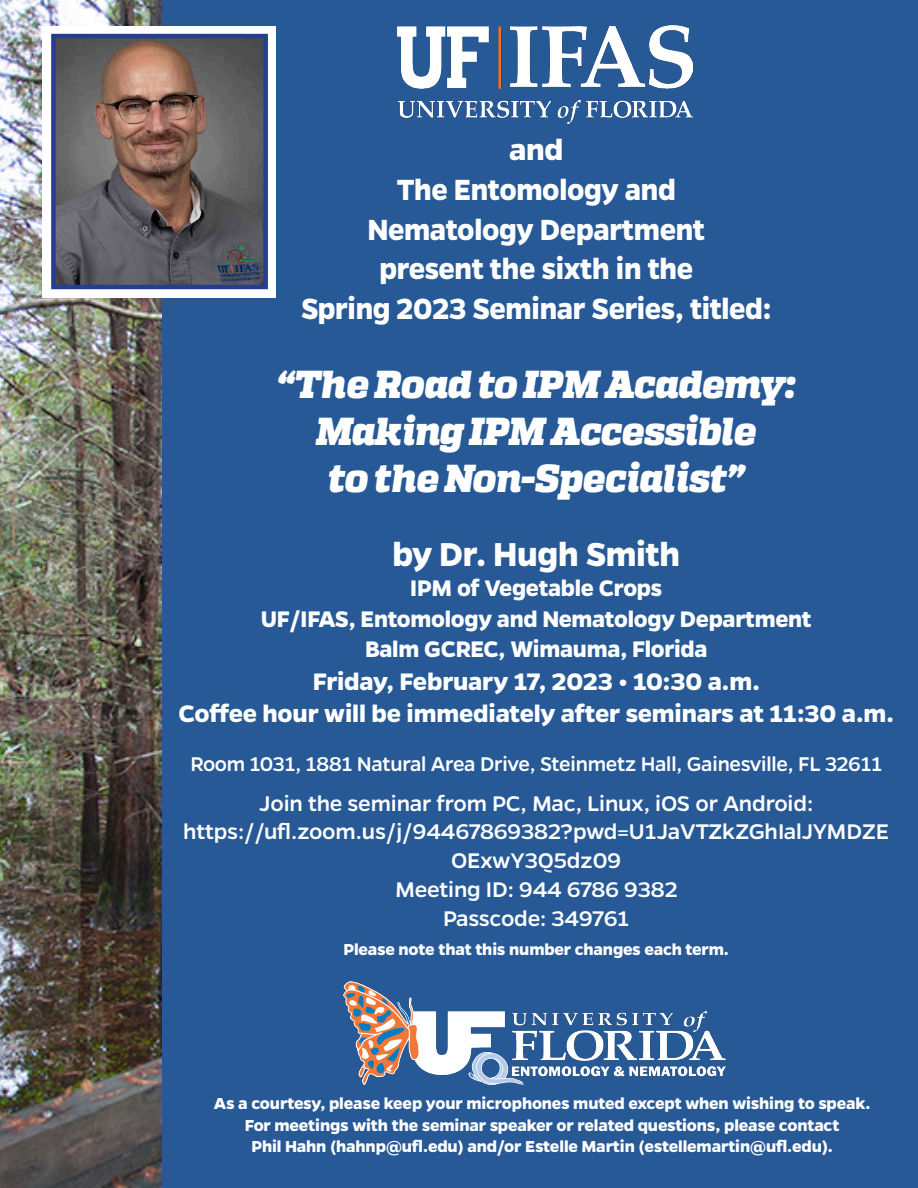
<style>
.page{position:relative;width:918px;height:1188px;background:#fff}
.page>*{position:absolute;margin:0;border:0;box-sizing:border-box;transform-origin:0 0}
.t1{font:italic 900 39px/46.8px "Quadon";letter-spacing:-.015em;color:#fff;text-align:center}
.t2{font:700 37.5px "Gentona";letter-spacing:-.01em;color:#fff}
.t3{font:700 33px/39.6px "Gentona";letter-spacing:-.015em;color:#fff;text-align:center;scale:.94 1}
.t4{font:700 33px "Gentona";letter-spacing:-.015em;color:#fff}
.t5{font:700 27px/32.4px "Gentona";letter-spacing:-.01em;color:#fff;text-align:center}
.t6{font:700 25.5px/30.6px "Gentona";letter-spacing:-.015em;color:#fff;text-align:center}
.t7{font:500 24px/28.8px "Gentona";letter-spacing:-.01em;color:#fff;text-align:center}
.t8{font:500 22.5px "Gentona";letter-spacing:-.01em;color:#fff}
.t9{font:700 18px "Gentona";letter-spacing:-.01em;color:#fff}
</style>
<div class="page">
<div style="left:158px;top:0;width:760px;height:1188px;background:#265996"></div>
<img style="left:0;top:0;width:162px;height:1188px">
<img style="left:398px;top:26px;width:295px;height:98px">
<img style="left:343px;top:981px;width:383px;height:104px">
<div style="left:42px;top:26px;width:234px;height:271px;background:#fff"></div>
<img style="left:56px;top:39px;width:207px;height:245px">
<div style="left:51px;top:34px;width:217px;height:255px;border:4px solid #253f8e"></div>
<p class="t4" style="left:509px;top:131px;width:56px">and</p>
<p class="t3" style="left:367px;top:169px;width:361px">The Entomology and<br>Nematology Department</p>
<p class="t3" style="left:301px;top:249px;width:502px">present the sixth in the<br>Spring 2023 Seminar Series, titled:</p>
<p class="t1" style="left:277px;top:362px;width:520px">“The Road to IPM Academy:<br>Making IPM Accessible<br>to the Non-Specialist”</p>
<p class="t2" style="left:392px;top:532px;width:289px">by Dr. Hugh Smith</p>
<p class="t6" style="left:261px;top:572px;width:552px">IPM of Vegetable Crops<br>UF/IFAS, Entomology and Nematology Department<br>Balm GCREC, Wimauma, Florida</p>
<p class="t5" style="left:179px;top:665px;width:717px">Friday, February 17, 2023 • 10:30 a.m.<br>Coffee hour will be immediately after seminars at 11:30 a.m.</p>
<p class="t8" style="left:190px;top:751px;width:693px">Room 1031, 1881 Natural Area Drive, Steinmetz Hall, Gainesville, FL 32611</p>
<p class="t7" style="left:183px;top:788px;width:708px">Join the seminar from PC, Mac, Linux, iOS or Android: https://ufl.zoom.us/j/94467869382?pwd=U1JaVTZkZGhIalJYMDZE<br>OExwY3Q5dz09</p>
<p class="t7" style="left:395px;top:875px;width:284px">Meeting ID: 944 6786 9382</p>
<p class="t7" style="left:443px;top:904px;width:188px">Passcode: 349761</p>
<p class="t9" style="left:344px;top:938px;width:387px">Please note that this number changes each term.</p>
<p class="t9" style="left:214px;top:1093px;width:658px">As a courtesy, please keep your microphones muted except when wishing to speak.</p>
<p class="t9" style="left:245px;top:1115px;width:596px">For meetings with the seminar speaker or related questions, please contact</p>
<p class="t9" style="left:252px;top:1136px;width:583px">Phil Hahn (hahnp@ufl.edu) and/or Estelle Martin (estellemartin@ufl.edu).</p>
</div>
